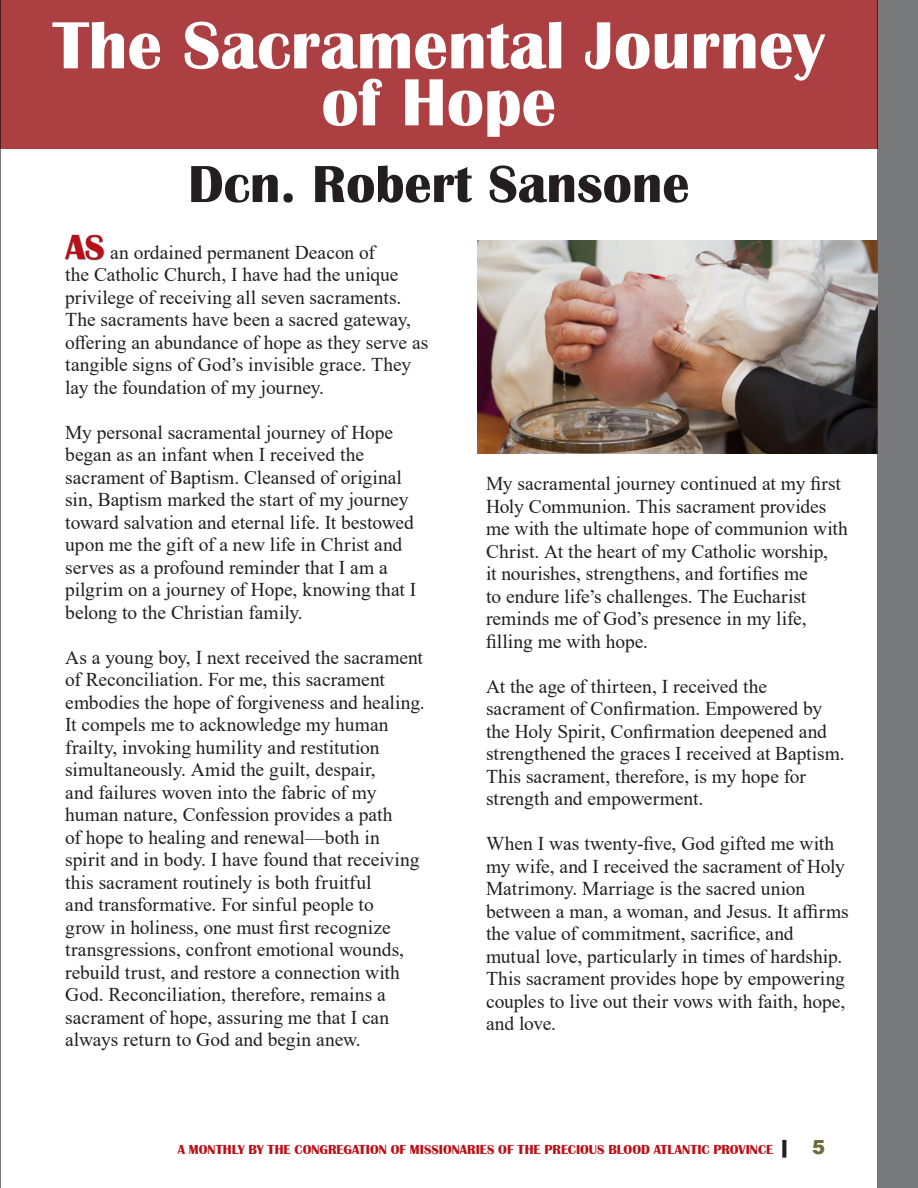
<style>
.page{position:relative;width:918px;height:1188px;background:#fff}
.page>*{position:absolute;margin:0;border:0;box-sizing:border-box;transform-origin:0 0}
.t1{font:700 69px/57px "Britannic";color:#fff;text-align:center}
.Subheadline___left_aligned{font:700 54px "Britannic";color:#231f20}
.MASTER_PAGE___Magazine_Title_left_aligne{font:700 36px "Britannic";color:#bb1018}
.MASTER_PAGE___Magazine_Title_left_aligne-2{font:19.5px/22.5px "Times New Roman";color:#231f20}
.Subheadline___left_aligned-2{font:19.5px/22.5px "Times New Roman";color:#231f20}
.MASTER_PAGE___Page_Number_left_aligned{font:900 19.5px "Arial";color:#706b3c}
.MASTER_PAGE___Magazine_Title_left_aligne-3{font:700 13.5px "Britannic";color:#bb1018}
.s1{font-size:21px;color:#231f20}
</style>
<div class="page">
<hr style="left:0;top:0;width:1px;height:1188px;background:#57585a">
<div style="left:0;top:0;width:878px;height:148px;background:#ab3f42"></div>
<div style="left:877px;top:0;width:41px;height:1188px;background:#78797b"></div>
<div style="left:65px;top:235px;width:40px;height:26px;background:#231f20;opacity:.75"></div>
<img style="left:478px;top:240px;width:399px;height:214px">
<h1 class="t1" style="left:53px;top:18px;width:773px">The Sacramental Journey of Hope</h1>
<p class="Subheadline___left_aligned" style="left:188px;top:154px;width:503px">Dcn. Robert Sansone</p>
<p class="MASTER_PAGE___Magazine_Title_left_aligne" style="left:65px;top:227px;width:41px">AS</p>
<p class="Subheadline___left_aligned-2" style="left:65px;top:240px;width:365px;text-indent:45px">an ordained permanent Deacon of<br>the Catholic Church, I have had the unique privilege of receiving all seven sacraments.<br>The sacraments have been a sacred gateway, offering an abundance of hope as they serve as tangible signs of God’s invisible grace. They lay the foundation of my journey.</p>
<p class="MASTER_PAGE___Magazine_Title_left_aligne-2" style="left:65px;top:420px;width:353px">My personal sacramental journey of Hope began as an infant when I received the sacrament of Baptism. Cleansed of original sin, Baptism marked the start of my journey toward salvation and eternal life. It bestowed upon me the gift of a new life in Christ and serves as a profound reminder that I am a pilgrim on a journey of Hope, knowing that I belong to the Christian family.</p>
<p class="MASTER_PAGE___Magazine_Title_left_aligne-2" style="left:65px;top:645px;width:361px">As a young boy, I next received the sacrament of Reconciliation. For me, this sacrament embodies the hope of forgiveness and healing.<br>It compels me to acknowledge my human frailty, invoking humility and restitution simultaneously. Amid the guilt, despair,<br>and failures woven into the fabric of my human nature, Confession provides a path<br>of hope to healing and renewal—both in spirit and in body. I have found that receiving this sacrament routinely is both fruitful<br>and transformative. For sinful people to<br>grow in holiness, one must first recognize transgressions, confront emotional wounds, rebuild trust, and restore a connection with God. Reconciliation, therefore, remains a sacrament of hope, assuring me that I can always return to God and begin anew.</p>
<p class="MASTER_PAGE___Magazine_Title_left_aligne-2" style="left:486px;top:472px;width:363px">My sacramental journey continued at my first Holy Communion. This sacrament provides me with the ultimate hope of communion with Christ. At the heart of my Catholic worship,<br>it nourishes, strengthens, and fortifies me<br>to endure life’s challenges. The Eucharist reminds me of God’s presence in my life, filling me with hope.</p>
<p class="MASTER_PAGE___Magazine_Title_left_aligne-2" style="left:486px;top:674px;width:360px">At the age of thirteen, I received the sacrament of Confirmation. Empowered by the Holy Spirit, Confirmation deepened and strengthened the graces I received at Baptism.<br>This sacrament, therefore, is my hope for strength and empowerment.</p>
<p class="MASTER_PAGE___Magazine_Title_left_aligne-2" style="left:486px;top:832px;width:364px">When I was twenty-five, God gifted me with my wife, and I received the sacrament of Holy Matrimony. Marriage is the sacred union between a man, a woman, and Jesus. It affirms the value of commitment, sacrifice, and mutual love, particularly in times of hardship.<br>This sacrament provides hope by empowering couples to live out their vows with faith, hope, and love.</p>
<p class="MASTER_PAGE___Magazine_Title_left_aligne-3" style="left:178px;top:1142px;width:610px">A MONTHLY BY THE CONGREGATION OF MISSIONARIES OF THE PRECIOUS BLOOD ATLANTIC PROVINCE <span class="s1">|</span></p>
<p class="MASTER_PAGE___Page_Number_left_aligned" style="left:812px;top:1133px;width:15px">5</p>
</div>
